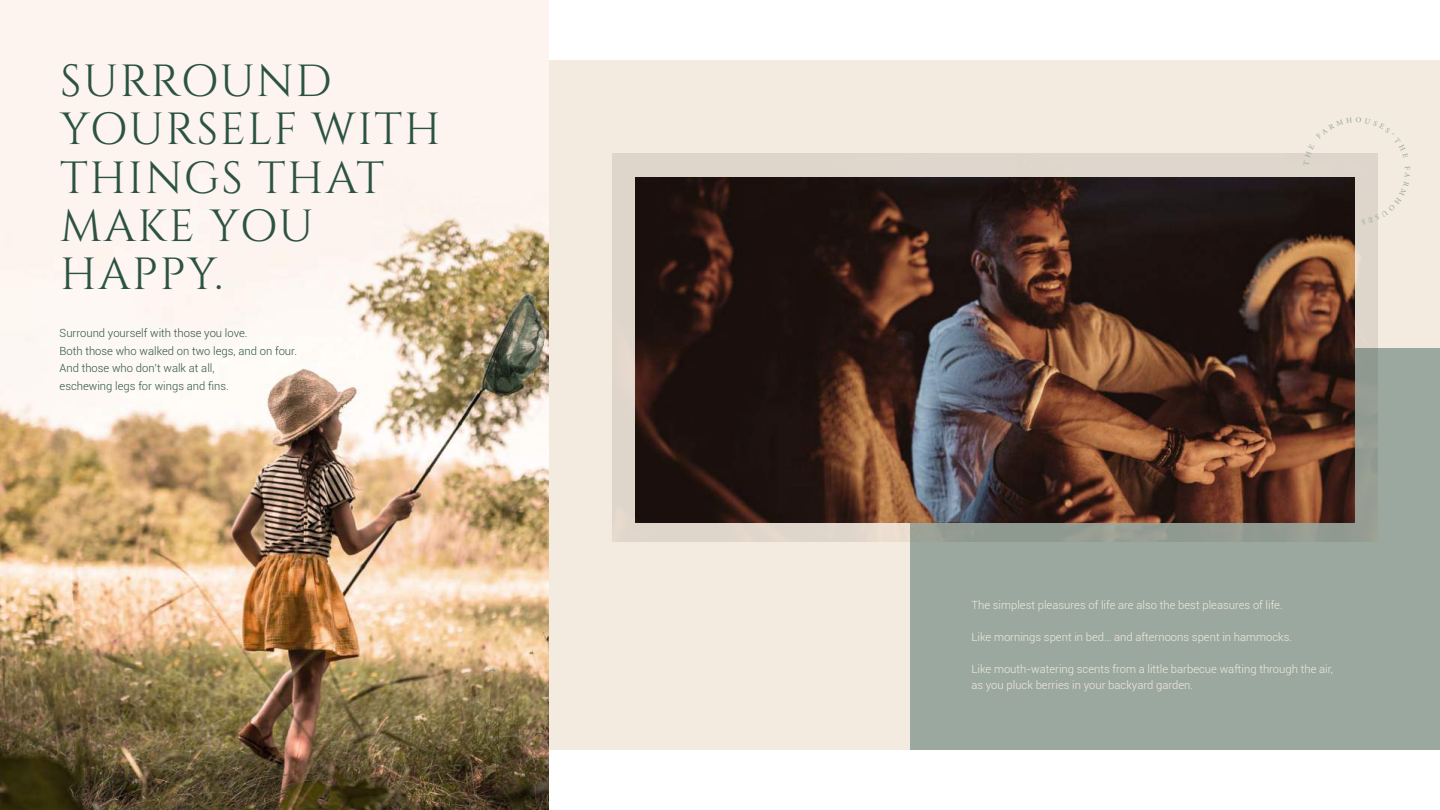
<style>
.page{position:relative;width:1440px;height:810px;background:#fff}
.page>*{position:absolute;margin:0;border:0;box-sizing:border-box;transform-origin:0 0}
.t1{font:45px/48.3px "Cinzel";letter-spacing:.035em;color:#2c5342}
.t2{font:300 11.25px/16px "Roboto";color:#f4ebe0}
.t3{font:300 11.25px/17.5px "Roboto";color:#2c5342}
</style>
<div class="page">
<div style="left:544px;top:60px;width:896px;height:690px;background:#f4ebe0"></div>
<div style="left:911px;top:349px;width:529px;height:401px;background:#9ba89f"></div>
<img style="left:0;top:0;width:549px;height:810px">
<img style="left:613px;top:153px;width:765px;height:388px">
<img style="left:636px;top:178px;width:719px;height:345px">
<svg style="left:1303px;top:153px;width:75px;height:71px"></svg>
<h1 class="t1" style="left:60px;top:58px;width:382px">SURROUND<br>YOURSELF WITH<br>THINGS THAT<br>MAKE YOU<br>HAPPY.</h1>
<p class="t3" style="left:60px;top:324px;width:239px">Surround yourself with those you love.<br>Both those who walked on two legs, and on four.<br>And those who don’t walk at all,<br>eschewing legs for wings and fins.</p>
<p class="t2" style="left:971px;top:597px;width:313px">The simplest pleasures of life are also the best pleasures of life.</p>
<p class="t2" style="left:971px;top:629px;width:322px">Like mornings spent in bed… and afternoons spent in hammocks.</p>
<p class="t2" style="left:971px;top:661px;width:363px">Like mouth-watering scents from a little barbecue wafting through the air, as you pluck berries in your backyard garden.</p>
</div>
